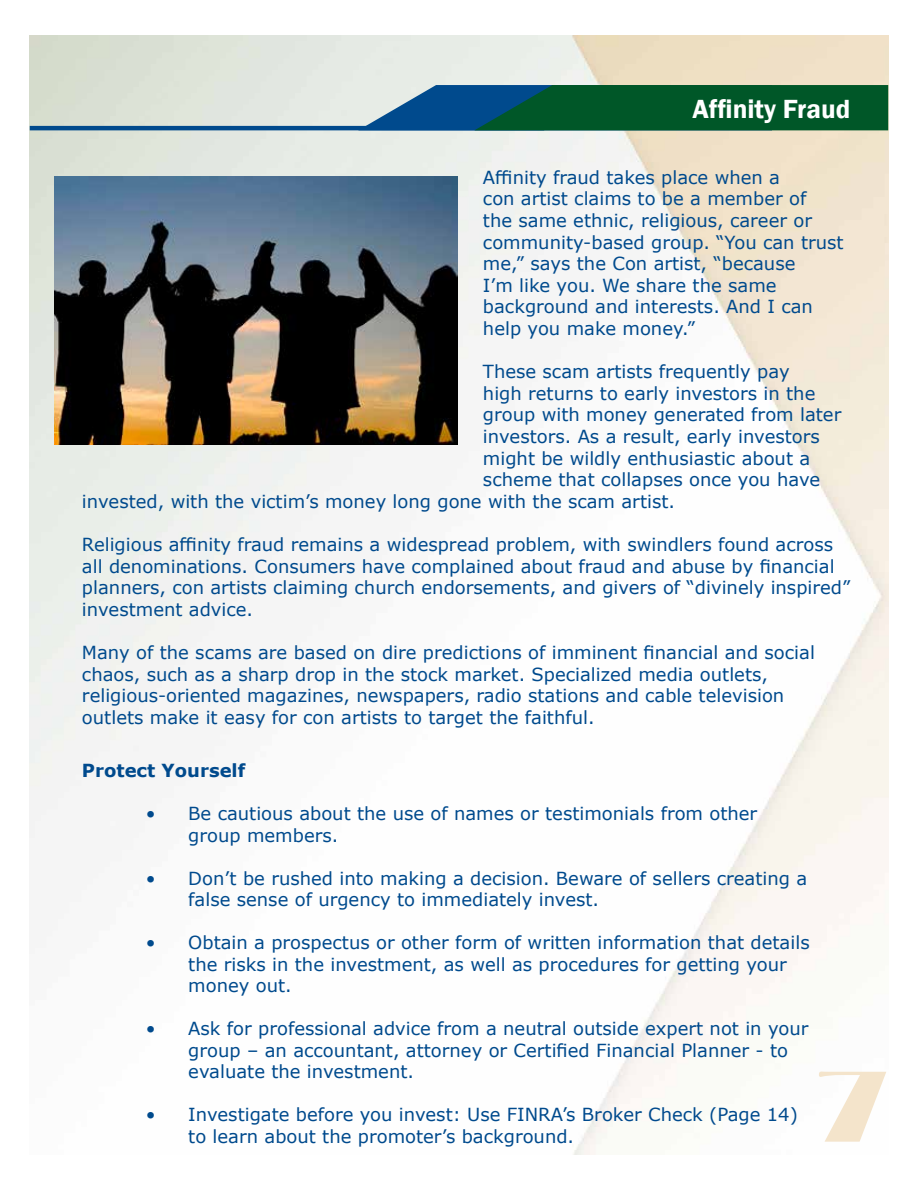
<style>
.page{position:relative;width:918px;height:1188px;background:#fff}
.page>*{position:absolute;margin:0;border:0;box-sizing:border-box;transform-origin:0 0}
.t1{font:99px "Broadway BT";color:#f4e4cb}
.Section_title{font:600 27px "Franklin Gothic";color:#fff}
.Body{font:18px/21.6px "Verdana";color:#004a8d}
.Protect_Yourself{font:700 18px "Verdana";color:#004a8d}
</style>
<div class="page">
<img style="left:30px;top:35px;width:858px;height:1119px">
<img style="left:54px;top:176px;width:403px;height:269px">
<hr style="left:30px;top:126px;width:514px;height:4px;background:#004a8d">
<svg style="left:358px;top:85px;width:530px;height:45px;background:#115f4c"></svg>
<p class="Section_title" style="left:692px;top:92px;width:159px">Affinity Fraud</p>
<p class="Body" style="left:483px;top:166px;width:362px">Affinity fraud takes place when a<br>con artist claims to be a member of<br>the same ethnic, religious, career or community-based group. “You can trust me,” says the Con artist, “because<br>I’m like you. We share the same background and interests. And I can help you make money.”</p>
<p class="Body" style="left:483px;top:361px;width:308px">These scam artists frequently pay</p>
<p class="Body" style="left:483px;top:382px;width:334px">high returns to early investors in the</p>
<p class="Body" style="left:483px;top:404px;width:360px">group with money generated from later</p>
<p class="Body" style="left:483px;top:426px;width:338px">investors. As a result, early investors</p>
<p class="Body" style="left:483px;top:447px;width:329px">might be wildly enthusiastic about a</p>
<p class="Body" style="left:483px;top:469px;width:339px">scheme that collapses once you have</p>
<p class="Body" style="left:82px;top:490px;width:595px">invested, with the victim’s money long gone with the scam artist.</p>
<p class="Body" style="left:82px;top:534px;width:770px">Religious affinity fraud remains a widespread problem, with swindlers found across all denominations. Consumers have complained about fraud and abuse by financial planners, con artists claiming church endorsements, and givers of “divinely inspired” investment advice.</p>
<p class="Body" style="left:82px;top:642px;width:734px">Many of the scams are based on dire predictions of imminent financial and social chaos, such as a sharp drop in the stock market. Specialized media outlets, religious-oriented magazines, newspapers, radio stations and cable television outlets make it easy for con artists to target the faithful.</p>
<p class="Protect_Yourself" style="left:82px;top:758px;width:165px">Protect Yourself</p>
<p class="Body" style="left:188px;top:803px;width:571px;text-indent:-43px">• Be cautious about the use of names or testimonials from other group members.</p>
<p class="Body" style="left:188px;top:867px;width:620px;text-indent:-43px">• Don’t be rushed into making a decision. Beware of sellers creating a false sense of urgency to immediately invest.</p>
<p class="Body" style="left:188px;top:932px;width:623px;text-indent:-43px">• Obtain a prospectus or other form of written information that details the risks in the investment, as well as procedures for getting your money out.</p>
<p class="Body" style="left:188px;top:1018px;width:622px;text-indent:-43px">• Ask for professional advice from a neutral outside expert not in your group – an accountant, attorney or Certified Financial Planner - to evaluate the investment.</p>
<p class="Body" style="left:188px;top:1104px;width:611px;text-indent:-43px">• Investigate before you invest: Use FINRA’s Broker Check (Page 14) to learn about the promoter’s background.</p>
<h1 class="t1" style="left:819px;top:1046px;width:71px">7</h1>
</div>
